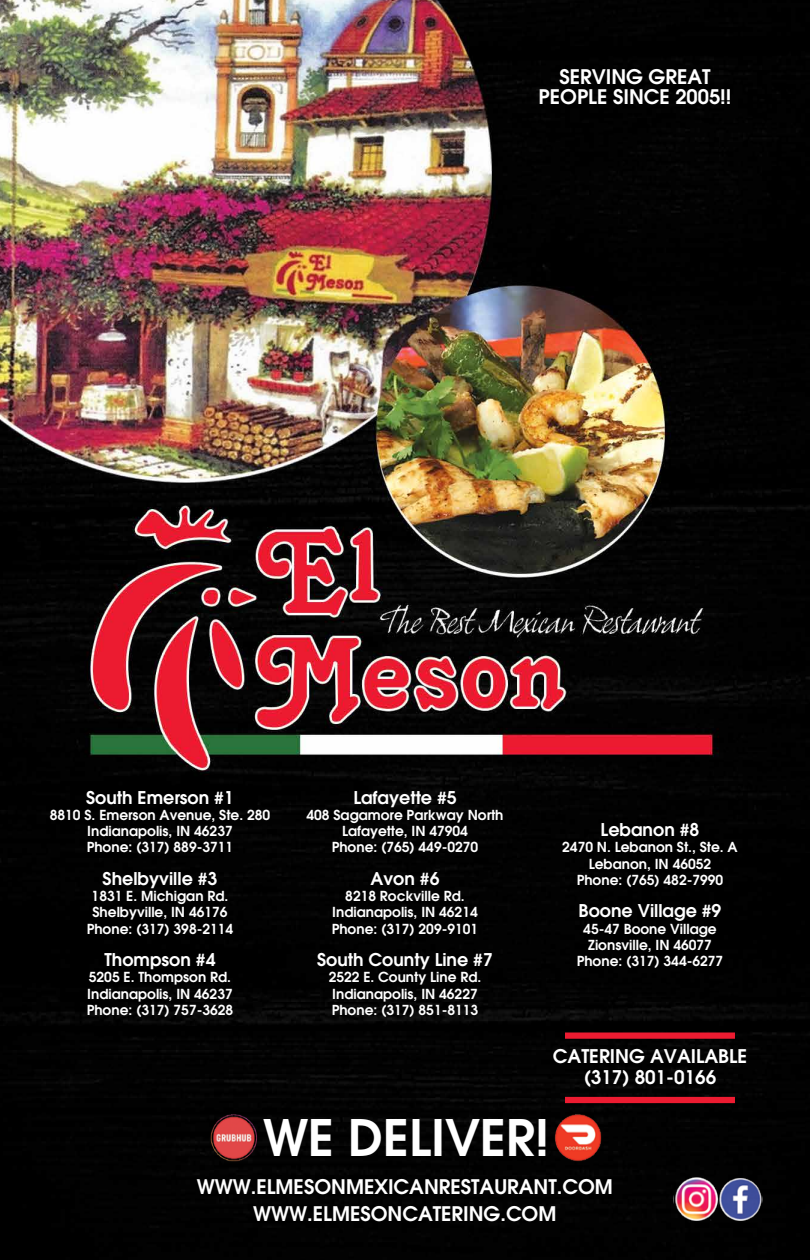
<style>
.page{position:relative;width:810px;height:1260px;background:#fff}
.page>*{position:absolute;margin:0;border:0;box-sizing:border-box;transform-origin:0 0}
.t1{font:600 50px "Avant Garde";color:#fff}
.t2{font:600 20px/27.5px "Avant Garde";color:#fff;text-align:center}
.t3{font:600 18.75px/21.2px "Avant Garde";color:#fff;text-align:center}
.t4{font:600 17.5px "Avant Garde";color:#fff}
.t5{font:600 13.75px/16.2px "Avant Garde";color:#fff;text-align:center}
</style>
<div class="page">
<img style="left:0;top:0;width:810px;height:1260px">
<div style="left:565px;top:1032px;width:170px;height:7px;background:#ed1b31"></div>
<div style="left:565px;top:1097px;width:170px;height:6px;background:#ed1b31"></div>
<img style="left:674px;top:1177px;width:89px;height:45px">
<img style="left:550px;top:1110px;width:55px;height:54px">
<img style="left:206px;top:1110px;width:56px;height:54px">
<h2 class="t2" style="left:539px;top:67px;width:194px;line-height:20px">SERVING GREAT<br>PEOPLE SINCE 2005!!</h2>
<p class="t4" style="left:86px;top:786px;width:149px">South Emerson #1</p>
<p class="t5" style="left:50px;top:806px;width:222px">8810 S. Emerson Avenue, Ste. 280<br>Indianapolis, IN 46237<br>Phone: (317) 889-3711</p>
<p class="t4" style="left:103px;top:867px;width:116px">Shelbyville #3</p>
<p class="t5" style="left:87px;top:888px;width:148px">1831 E. Michigan Rd.<br>Shelbyville, IN 46176<br>Phone: (317) 398-2114</p>
<p class="t4" style="left:105px;top:948px;width:112px">Thompson #4</p>
<p class="t5" style="left:87px;top:969px;width:148px;text-align:left">5205 E. Thompson Rd.<br>Indianapolis, IN 46237<br>Phone: (317) 757-3628</p>
<p class="t4" style="left:353px;top:786px;width:105px">Lafayette #5</p>
<p class="t5" style="left:307px;top:806px;width:198px">408 Sagamore Parkway North<br>Lafayette, IN 47904<br>Phone: (765) 449-0270</p>
<p class="t4" style="left:371px;top:867px;width:70px">Avon #6</p>
<p class="t5" style="left:332px;top:888px;width:148px">8218 Rockville Rd.<br>Indianapolis, IN 46214<br>Phone: (317) 209-9101</p>
<p class="t4" style="left:317px;top:948px;width:177px">South County Line #7</p>
<p class="t5" style="left:329px;top:969px;width:154px;text-align:left">2522 E. County Line Rd.<br>Indianapolis, IN 46227<br>Phone: (317) 851-8113</p>
<p class="t4" style="left:601px;top:818px;width:100px">Lebanon #8</p>
<p class="t5" style="left:562px;top:839px;width:177px">2470 N. Lebanon St., Ste. A<br>Lebanon, IN 46052<br>Phone: (765) 482-7990</p>
<p class="t4" style="left:579px;top:899px;width:144px">Boone Village #9</p>
<p class="t5" style="left:577px;top:920px;width:148px">45-47 Boone Village<br>Zionsville, IN 46077<br>Phone: (317) 344-6277</p>
<h3 class="t3" style="left:553px;top:1045px;width:196px">CATERING AVAILABLE (317) 801-0166</h3>
<h1 class="t1" style="left:263px;top:1105px;width:287px">WE DELIVER!</h1>
<h2 class="t2" style="left:197px;top:1172px;width:418px">WWW.ELMESONMEXICANRESTAURANT.COM<br>WWW.ELMESONCATERING.COM</h2>
</div>
